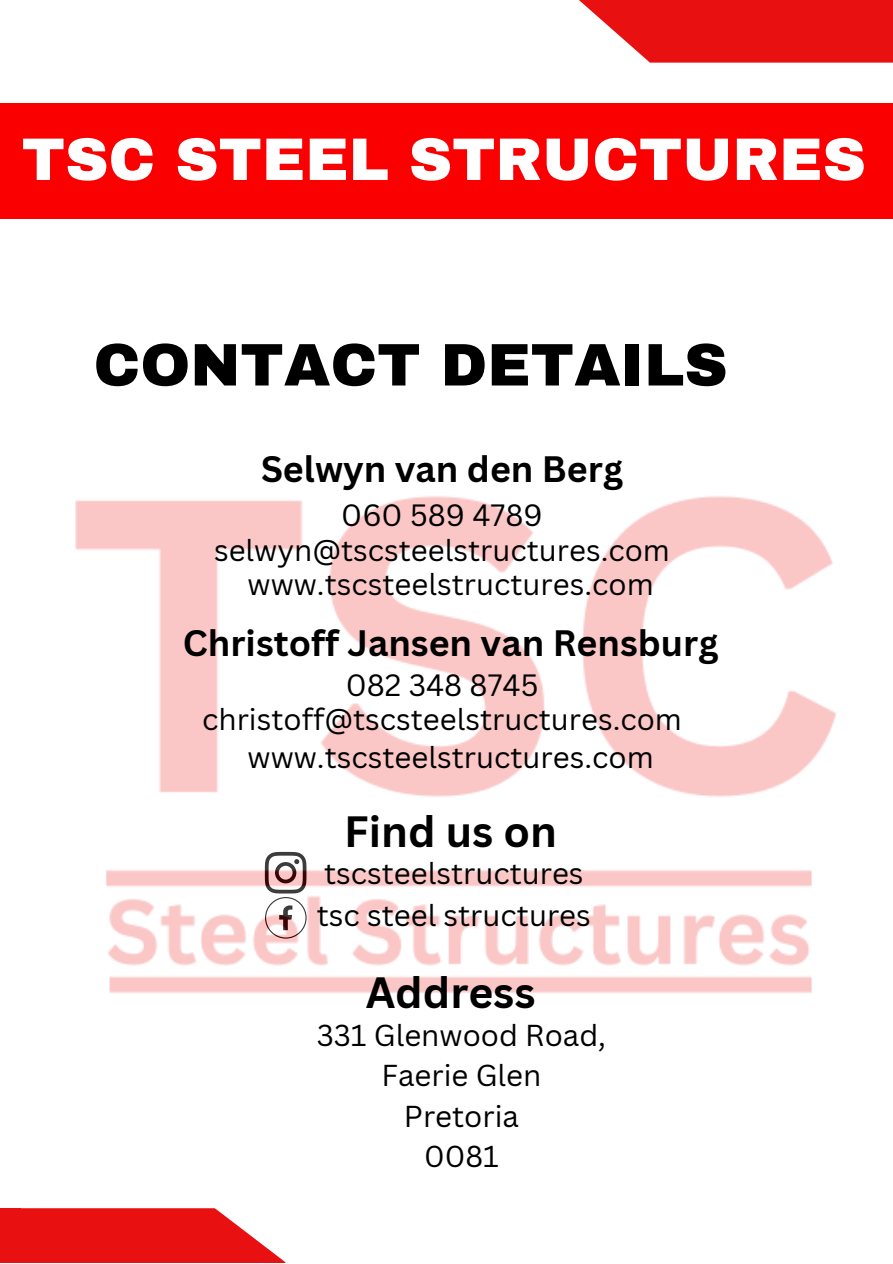
<style>
.page{position:relative;width:893px;height:1264px;background:#fff}
.page>*{position:absolute;margin:0;border:0;box-sizing:border-box;transform-origin:0 0}
.t1{font:900 60px "Archivo";color:#fff}
.t2{font:900 60px "Archivo";color:#000}
.t3{font:700 42.6px "Canva Sans";color:#000}
.t4{font:700 35.7px "Canva Sans";color:#000}
.t5{font:30px "Canva Sans";color:#000}
.t6{font:29.4px "Canva Sans";color:#000}
</style>
<div class="page">
<div style="left:579px;top:0;width:313px;height:63px;background:#e81010"></div>
<div style="left:0;top:1207px;width:285px;height:55px;background:#e81010"></div>
<div style="left:0;top:103px;width:892px;height:115px;background:#fa0000"></div>
<img style="left:22px;top:496px;width:814px;height:712px">
<p class="t1" style="left:22px;top:127px;width:845px">TSC STEEL STRUCTURES</p>
<p class="t2" style="left:94px;top:333px;width:635px">CONTACT DETAILS</p>
<p class="t4" style="left:261px;top:443px;width:363px">Selwyn van den Berg</p>
<p class="t5" style="left:341px;top:493px;width:203px">060 589 4789</p>
<p class="t6" style="left:214px;top:530px;width:457px">selwyn@tscsteelstructures.com</p>
<p class="t6" style="left:247px;top:563px;width:407px">www.tscsteelstructures.com</p>
<p class="t4" style="left:183px;top:617px;width:537px">Christoff Jansen van Rensburg</p>
<p class="t5" style="left:345px;top:664px;width:194px">082 348 8745</p>
<p class="t6" style="left:202px;top:698px;width:481px">christoff@tscsteelstructures.com</p>
<p class="t6" style="left:247px;top:736px;width:407px">www.tscsteelstructures.com</p>
<p class="t3" style="left:344px;top:801px;width:214px">Find us on</p>
<p class="t6" style="left:324px;top:852px;width:261px">tscsteelstructures</p>
<p class="t6" style="left:317px;top:894px;width:275px">tsc steel structures</p>
<p class="t3" style="left:365px;top:962px;width:171px">Address</p>
<p class="t6" style="left:317px;top:1014px;width:291px">331 Glenwood Road,</p>
<p class="t6" style="left:381px;top:1054px;width:161px">Faerie Glen</p>
<p class="t6" style="left:404px;top:1095px;width:117px">Pretoria</p>
<p class="t6" style="left:424px;top:1135px;width:76px">0081</p>
</div>
